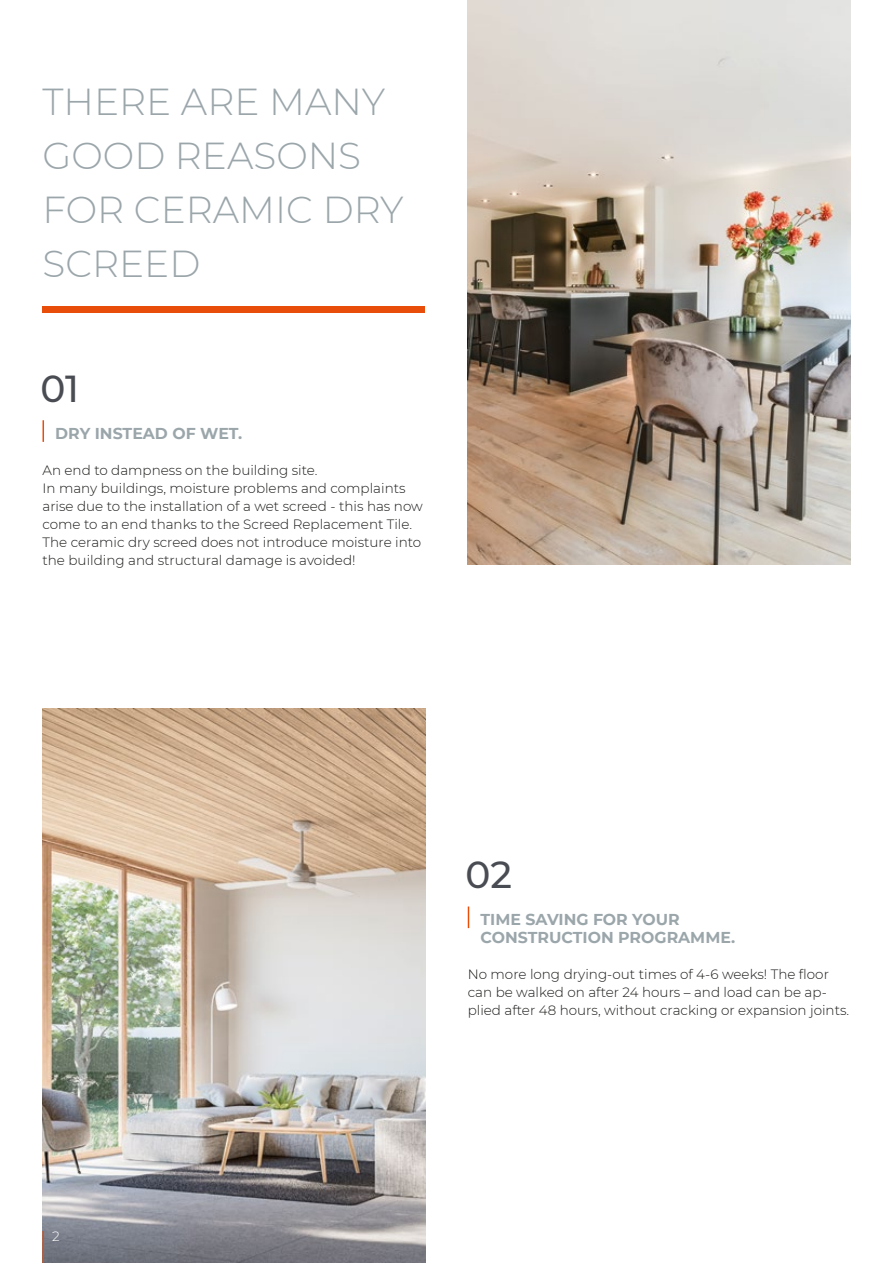
<style>
.page{position:relative;width:893px;height:1263px;background:#fff}
.page>*{position:absolute;margin:0;border:0;box-sizing:border-box;transform-origin:0 0}
.t1{font:300 37.5px/54px "Montserrat";color:#9ba6ab}
.t2{font:500 37.5px "Montserrat";color:#494c52}
.t3{font:700 15.75px/18px "Montserrat";color:#9ba6ab}
.t4{font:300 13.5px/18px "Montserrat";color:#1a1a18}
.t5{font:300 13.5px "Montserrat";color:#fff}
</style>
<div class="page">
<img style="left:468px;top:0;width:382px;height:564px">
<img style="left:43px;top:708px;width:382px;height:555px">
<svg style="left:43px;top:420px;width:1px;height:22px"></svg>
<svg style="left:468px;top:906px;width:1px;height:22px"></svg>
<div style="left:43px;top:306px;width:382px;height:7px;background:#e94d0a"></div>
<hr style="left:43px;top:1231px;width:1px;height:32px;background:#e94d0a">
<h1 class="t1" style="left:43px;top:73px;width:363px">THERE ARE MANY<br>GOOD REASONS<br>FOR CERAMIC DRY<br>SCREED</h1>
<h1 class="t2" style="left:40px;top:362px;width:40px">01</h1>
<p class="t3" style="left:55px;top:423px;width:188px">DRY INSTEAD OF WET.</p>
<p class="t4" style="left:43px;top:460px;width:382px">An end to dampness on the building site.<br>In many buildings, moisture problems and complaints arise due to the installation of a wet screed - this has now come to an end thanks to the Screed Replacement Tile.<br>The ceramic dry screed does not introduce moisture into the building and structural damage is avoided!</p>
<p class="t5" style="left:52px;top:1227px;width:9px">2</p>
<h1 class="t2" style="left:466px;top:849px;width:48px">02</h1>
<p class="t3" style="left:480px;top:909px;width:256px">TIME SAVING FOR YOUR<br>CONSTRUCTION PROGRAMME.</p>
<p class="t4" style="left:468px;top:964px;width:383px">No more long drying-out times of 4-6 weeks! The floor can be walked on after 24 hours – and load can be ap&shy;plied after 48 hours, without cracking or expansion joints.</p>
</div>
